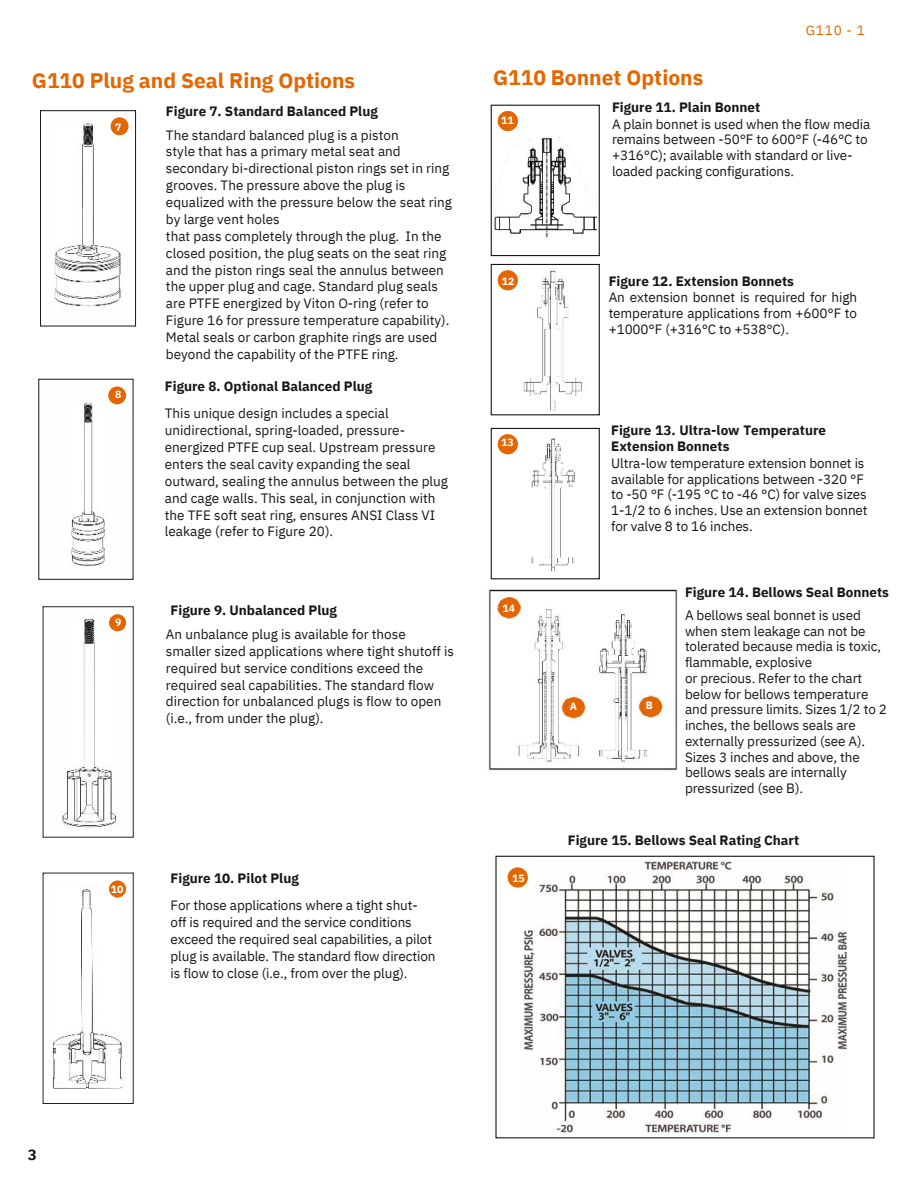
<style>
.page{position:relative;width:918px;height:1188px;background:#fff}
.page>*{position:absolute;margin:0;border:0;box-sizing:border-box;transform-origin:0 0}
.t1{font:700 21px "IBM Plex Sans";color:#e36600}
.t2{font:700 15px "IBM Plex Sans";color:#171615}
.t3{font:13.5px/16.8px "IBM Plex Sans";color:#171615}
.t4{font:700 13.5px/15.8px "IBM Plex Sans";color:#171615}
.t5{font:13.5px "IBM Plex Sans";color:#e36600}
.t6{font:700 10.5px "IBM Plex Sans";color:#fff}
</style>
<div class="page">
<svg style="left:38px;top:379px;width:96px;height:201px"></svg>
<div style="left:108px;top:386px;width:18px;height:18px;background:#e36600;border-radius:50%"></div>
<svg style="left:40px;top:110px;width:96px;height:217px"></svg>
<div style="left:111px;top:117px;width:18px;height:18px;background:#e36600;border-radius:50%"></div>
<svg style="left:43px;top:606px;width:91px;height:232px"></svg>
<div style="left:109px;top:614px;width:17px;height:17px;background:#e36600;border-radius:50%"></div>
<svg style="left:43px;top:873px;width:91px;height:231px"></svg>
<div style="left:109px;top:881px;width:17px;height:17px;background:#e36600;border-radius:50%"></div>
<svg style="left:491px;top:264px;width:109px;height:151px"></svg>
<div style="left:498px;top:270px;width:20px;height:20px;background:#e36600;border-radius:50%"></div>
<svg style="left:491px;top:428px;width:109px;height:151px"></svg>
<div style="left:498px;top:434px;width:20px;height:20px;background:#e36600;border-radius:50%"></div>
<svg style="left:495px;top:856px;width:380px;height:282px"></svg>
<div style="left:508px;top:867px;width:20px;height:21px;background:#e36600;border-radius:50%"></div>
<svg style="left:491px;top:105px;width:109px;height:151px"></svg>
<div style="left:498px;top:111px;width:20px;height:20px;background:#e36600;border-radius:50%"></div>
<img style="left:493px;top:136px;width:104px;height:101px">
<img style="left:519px;top:267px;width:67px;height:146px">
<img style="left:530px;top:437px;width:47px;height:136px">
<img style="left:488px;top:589px;width:190px;height:182px">
<h1 class="t1" style="left:32px;top:64px;width:325px">G110 Plug and Seal Ring Options</h1>
<p class="t6" style="left:115px;top:119px;width:8px">7</p>
<p class="t6" style="left:115px;top:386px;width:8px">8</p>
<p class="t6" style="left:115px;top:614px;width:8px">9</p>
<p class="t4" style="left:166px;top:102px;width:213px">Figure 7. Standard Balanced Plug</p>
<p class="t3" style="left:166px;top:125px;width:288px">The standard balanced plug is a piston<br>style that has a primary metal seat and secondary bi-directional piston rings set in ring grooves. The pressure above the plug is equalized with the pressure below the seat ring by large vent holes<br>that pass completely through the plug. In the closed position, the plug seats on the seat ring and the piston rings seal the annulus between the upper plug and cage. Standard plug seals are PTFE energized by Viton O-ring (refer to Figure 16 for pressure temperature capability).<br>Metal seals or carbon graphite rings are used beyond the capability of the PTFE ring.</p>
<p class="t4" style="left:165px;top:377px;width:209px">Figure 8. Optional Balanced Plug</p>
<p class="t3" style="left:165px;top:404px;width:285px">This unique design includes a special unidirectional, spring-loaded, pressure&shy;energized PTFE cup seal. Upstream pressure enters the seal cavity expanding the seal outward, sealing the annulus between the plug and cage walls. This seal, in conjunction with the TFE soft seat ring, ensures ANSI Class VI leakage (refer to Figure 20).</p>
<p class="t4" style="left:171px;top:601px;width:168px">Figure 9. Unbalanced Plug</p>
<p class="t3" style="left:166px;top:625px;width:290px">An unbalance plug is available for those smaller sized applications where tight shutoff is required but service conditions exceed the required seal capabilities. The standard flow direction for unbalanced plugs is flow to open (i.e., from under the plug).</p>
<p class="t6" style="left:111px;top:881px;width:14px">10</p>
<p class="t4" style="left:171px;top:869px;width:130px">Figure 10. Pilot Plug</p>
<p class="t3" style="left:171px;top:896px;width:266px">For those applications where a tight shut&shy;off is required and the service conditions exceed the required seal capabilities, a pilot plug is available. The standard flow direction is flow to close (i.e., from over the plug).</p>
<h1 class="t1" style="left:493px;top:61px;width:212px">G110 Bonnet Options</h1>
<p class="t4" style="left:612px;top:98px;width:150px">Figure 11. Plain Bonnet</p>
<p class="t5" style="left:806px;top:20px;width:61px">G110 - 1</p>
<p class="t6" style="left:501px;top:112px;width:14px">11</p>
<p class="t6" style="left:502px;top:272px;width:14px">12</p>
<p class="t6" style="left:501px;top:434px;width:14px">13</p>
<p class="t6" style="left:503px;top:600px;width:14px">14</p>
<p class="t6" style="left:512px;top:870px;width:14px">15</p>
<p class="t3" style="left:612px;top:115px;width:260px;line-height:15.8px">A plain bonnet is used when the flow media remains between -50°F to 600°F (-46°C to +316°C); available with standard or live&shy;loaded packing configurations.</p>
<p class="t4" style="left:609px;top:272px;width:187px">Figure 12. Extension Bonnets</p>
<p class="t3" style="left:609px;top:289px;width:250px;line-height:15.8px;text-align:justify">An extension bonnet is required for high temperature applications from +600°F to +1000°F (+316°C to +538°C).</p>
<p class="t4" style="left:611px;top:422px;width:216px">Figure 13. Ultra-low Temperature<br>Extension Bonnets</p>
<p class="t3" style="left:611px;top:454px;width:258px;line-height:15.8px">Ultra-low temperature extension bonnet is available for applications between -320 °F to -50 °F (-195 °C to -46 °C) for valve sizes 1-1/2 to 6 inches. Use an extension bonnet for valve 8 to 16 inches.</p>
<p class="t6" style="left:570px;top:698px;width:9px">A</p>
<p class="t6" style="left:646px;top:697px;width:9px">B</p>
<p class="t4" style="left:685px;top:584px;width:206px">Figure 14. Bellows Seal Bonnets</p>
<p class="t3" style="left:685px;top:606px;width:203px;line-height:15.8px">A bellows seal bonnet is used when stem leakage can not be tolerated because media is toxic, flammable, explosive<br>or precious. Refer to the chart below for bellows temperature and pressure limits. Sizes 1/2 to 2 inches, the bellows seals are externally pressurized (see A).<br>Sizes 3 inches and above, the bellows seals are internally pressurized (see B).</p>
<p class="t4" style="left:568px;top:832px;width:233px">Figure 15. Bellows Seal Rating Chart</p>
<p class="t2" style="left:28px;top:1143px;width:10px">3</p>
</div>
